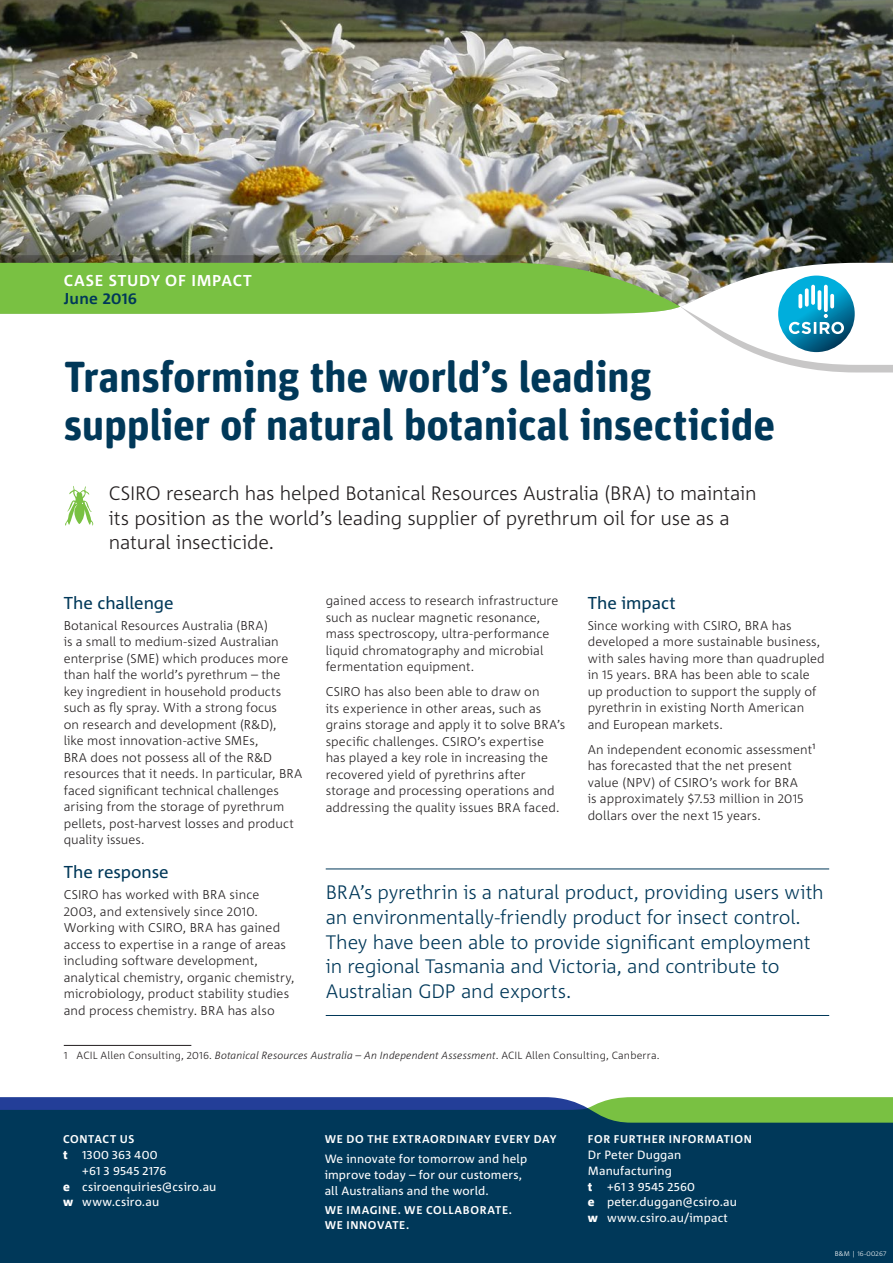
<style>
.page{position:relative;width:893px;height:1263px;background:#fff}
.page>*{position:absolute;margin:0;border:0;box-sizing:border-box;transform-origin:0 0}
.t1{font:700 43.5px/48px "Unit Rounded OT";letter-spacing:-.01em;color:#003859}
.Pull_quote{font:300 19.5px/24.8px "Corpid C1";letter-spacing:-.01em;color:#003859}
.Introduction_A4{font:300 19.5px/24.8px "Corpid C1";letter-spacing:-.01em;color:#231f20}
.Heading{font:17.25px "Corpid C1";letter-spacing:-.005em;color:#003859}
._0_Flagship{font:700 15.75px "Corpid C1";letter-spacing:.05em;color:#fff}
._0_URL_in_Ribbon{font:700 15.75px "Corpid C1";letter-spacing:.015em;color:#003859}
.Body_Copy{font:300 12.75px/16.5px "Corpid C1";letter-spacing:.005em;color:#231f20}
.Back_Cov__Copy{font:12px/15.8px "Corpid C1";letter-spacing:.01em;color:#fff}
.Back_Cov__Heading{font:700 11.25px/15px "Corpid C1";letter-spacing:.055em;color:#fff}
.Notes{font:300 10.5px "Corpid C1";letter-spacing:.015em;color:#231f20}
.t2{font:300 6.75px "Corpid C1";letter-spacing:.02em;color:#fff}
.s1{font-style:italic}
.s2{font-weight:800}
</style>
<div class="page">
<img style="left:0;top:0;width:893px;height:255px">
<div style="left:0;top:1108px;width:893px;height:155px;background:#003859"></div>
<svg style="left:0;top:1097px;width:893px;height:26px"></svg>
<svg style="left:65px;top:486px;width:29px;height:40px"></svg>
<hr style="left:326px;top:868px;width:503px;height:1px;background:#003859">
<hr style="left:326px;top:1015px;width:503px;height:1px;background:#003859">
<hr style="left:64px;top:1045px;width:127px;height:1px;background:#231f20">
<img style="left:0;top:255px;width:893px;height:117px">
<svg style="left:0;top:263px;width:893px;height:102px"></svg>
<hr style="left:818px;top:290px;width:3px;height:20px;background:#fff;border-radius:2px">
<svg style="left:805px;top:288px;width:4px;height:19px"></svg>
<svg style="left:830px;top:294px;width:4px;height:14px"></svg>
<svg style="left:798px;top:294px;width:4px;height:14px"></svg>
<svg style="left:824px;top:285px;width:4px;height:27px"></svg>
<svg style="left:811px;top:285px;width:4px;height:20px"></svg>
<p class="_0_Flagship" style="left:64px;top:270px;width:190px">CASE STUDY OF IMPACT</p>
<p class="_0_URL_in_Ribbon" style="left:64px;top:289px;width:75px">June 2016</p>
<h1 class="t1" style="left:64px;top:352px;width:713px">Transforming the world’s leading supplier of natural botanical insecticide</h1>
<p class="Introduction_A4" style="left:109px;top:480px;width:649px">CSIRO research has helped Botanical Resources Australia (BRA) to maintain its position as the world’s leading supplier of pyrethrum oil for use as a natural insecticide.</p>
<h2 class="Heading" style="left:64px;top:592px;width:111px">The challenge</h2>
<p class="Body_Copy" style="left:64px;top:616px;width:240px">Botanical Resources Australia (BRA)<br>is a small to medium-sized Australian enterprise (SME) which produces more than half the world’s pyrethrum – the key ingredient in household products such as fly spray. With a strong focus<br>on research and development (R&amp;D),<br>like most innovation-active SMEs,<br>BRA does not possess all of the R&amp;D resources that it needs. In particular, BRA faced significant technical challenges arising from the storage of pyrethrum pellets, post‑harvest losses and product quality issues.</p>
<h2 class="Heading" style="left:64px;top:861px;width:106px">The response</h2>
<p class="Body_Copy" style="left:64px;top:886px;width:232px">CSIRO has worked with BRA since 2003, and extensively since 2010.<br>Working with CSIRO, BRA has gained access to expertise in a range of areas including software development, analytical chemistry, organic chemistry, microbiology, product stability studies and process chemistry. BRA has also</p>
<p class="Body_Copy" style="left:326px;top:592px;width:234px">gained access to research infrastructure such as nuclear magnetic resonance, mass spectroscopy, ultra-performance liquid chromatography and microbial fermentation equipment.</p>
<p class="Body_Copy" style="left:326px;top:683px;width:241px">CSIRO has also been able to draw on<br>its experience in other areas, such as grains storage and apply it to solve BRA’s specific challenges. CSIRO’s expertise has played a key role in increasing the recovered yield of pyrethrins after storage and processing operations and addressing the quality issues BRA faced.</p>
<h2 class="Heading" style="left:588px;top:592px;width:89px">The impact</h2>
<p class="Body_Copy" style="left:588px;top:616px;width:239px">Since working with CSIRO, BRA has developed a more sustainable business, with sales having more than quadrupled in 15 years. BRA has been able to scale up production to support the supply of pyrethrin in existing North American and European markets.</p>
<p class="Body_Copy" style="left:588px;top:740px;width:230px">An independent economic assessment1 has forecasted that the net present value (NPV) of CSIRO’s work for BRA<br>is approximately $7.53 million in 2015 dollars over the next 15 years.</p>
<p class="Pull_quote" style="left:326px;top:879px;width:500px">BRA’s pyrethrin is a natural product, providing users with an environmentally‑friendly product for insect control.<br>They have been able to provide significant employment in regional Tasmania and Victoria, and contribute to Australian GDP and exports.</p>
<p class="Notes" style="left:64px;top:1048px;width:597px">1 ACIL Allen Consulting, 2016. <span class="s1">Botanical Resources Australia – An Independent Assessment</span>. ACIL Allen Consulting, Canberra.</p>
<p class="Back_Cov__Heading" style="left:63px;top:1131px;width:73px">CONTACT US</p>
<p class="Back_Cov__Copy" style="left:63px;top:1147px;width:96px"><span class="s2">t</span> 1300 363 400</p>
<p class="Back_Cov__Copy" style="left:82px;top:1162px;width:86px">+61 3 9545 2176</p>
<p class="Back_Cov__Copy" style="left:63px;top:1178px;width:155px"><span class="s2">e</span> csiroenquiries@csiro.au</p>
<p class="Back_Cov__Copy" style="left:63px;top:1194px;width:98px"><span class="s2">w</span> www.csiro.au</p>
<p class="Back_Cov__Heading" style="left:325px;top:1131px;width:233px">WE DO THE EXTRAORDINARY EVERY DAY</p>
<p class="Back_Cov__Copy" style="left:325px;top:1151px;width:204px">We innovate for tomorrow and help improve today – for our customers, all Australians and the world.</p>
<p class="Back_Cov__Heading" style="left:325px;top:1202px;width:189px">WE IMAGINE. WE COLLABORATE.<br>WE INNOVATE.</p>
<p class="Back_Cov__Heading" style="left:588px;top:1131px;width:166px">FOR FURTHER INFORMATION</p>
<p class="Back_Cov__Copy" style="left:588px;top:1147px;width:151px">Dr Peter Duggan<br>Manufacturing<br><span class="s2">t</span> +61 3 9545 2560<br><span class="s2">e</span> peter.duggan@csiro.au <span class="s2">w</span> www.csiro.au/impact</p>
<p class="t2" style="left:835px;top:1250px;width:53px">B&amp;M | 16-00267</p>
</div>
